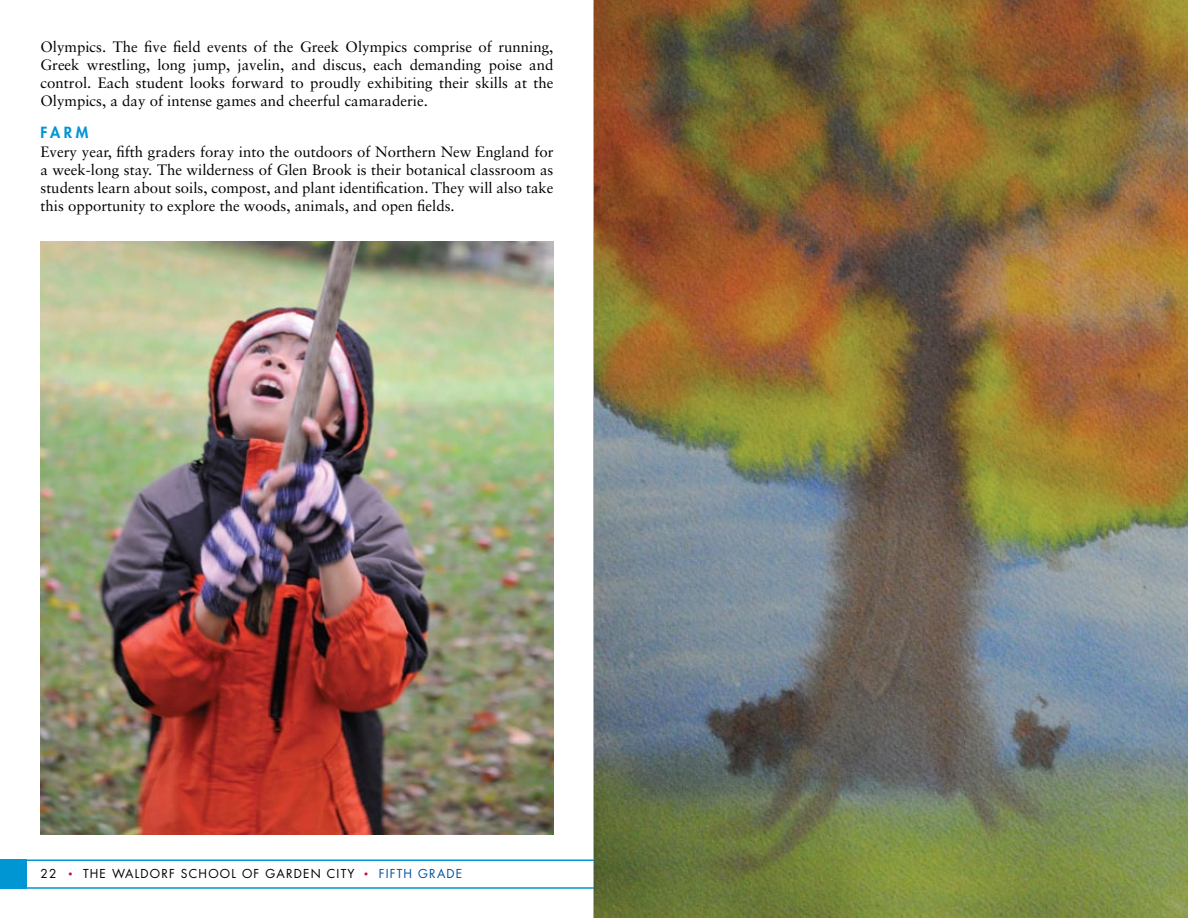
<style>
.page{position:relative;width:1188px;height:918px;background:#fff}
.page>*{position:absolute;margin:0;border:0;box-sizing:border-box;transform-origin:0 0}
.t1{font:15px/18px "Sabon";color:#000;text-align:justify}
.t2{font:800 15px "Futura";color:#0095d3}
.t3{font:12px "Futura";letter-spacing:.1em;color:#000}
.t4{font:12px "Futura";letter-spacing:.1em;color:#00549e}
.s1{font-family:"Universal Newswith Comm Pi";color:#c4122f}
</style>
<div class="page">
<svg style="left:0;top:0;width:594px;height:918px"></svg>
<img style="left:594px;top:0;width:594px;height:918px">
<img style="left:40px;top:242px;width:514px;height:592px">
<p class="t1" style="left:40px;top:38px;width:514px">Olympics. The five field events of the Greek Olympics comprise of running, Greek wrestling, long jump, javelin, and discus, each demanding poise and control. Each student looks forward to proudly exhibiting their skills at the Olympics, a day of intense games and cheerful camaraderie.</p>
<p class="t2" style="left:40px;top:122px;width:49px">FARM</p>
<p class="t1" style="left:40px;top:143px;width:515px">Every year, fifth graders foray into the outdoors of Northern New England for a week-long stay. The wilderness of Glen Brook is their botanical classroom as students learn about soils, compost, and plant identification. They will also take this opportunity to explore the woods, animals, and open fields.</p>
<p class="t3" style="left:40px;top:865px;width:316px">22 <span class="s1">•</span> THE WALDORF SCHOOL OF GARDEN CITY</p>
<p class="t4" style="left:364px;top:865px;width:99px"><span class="s1">•</span> FIFTH GRADE</p>
</div>
